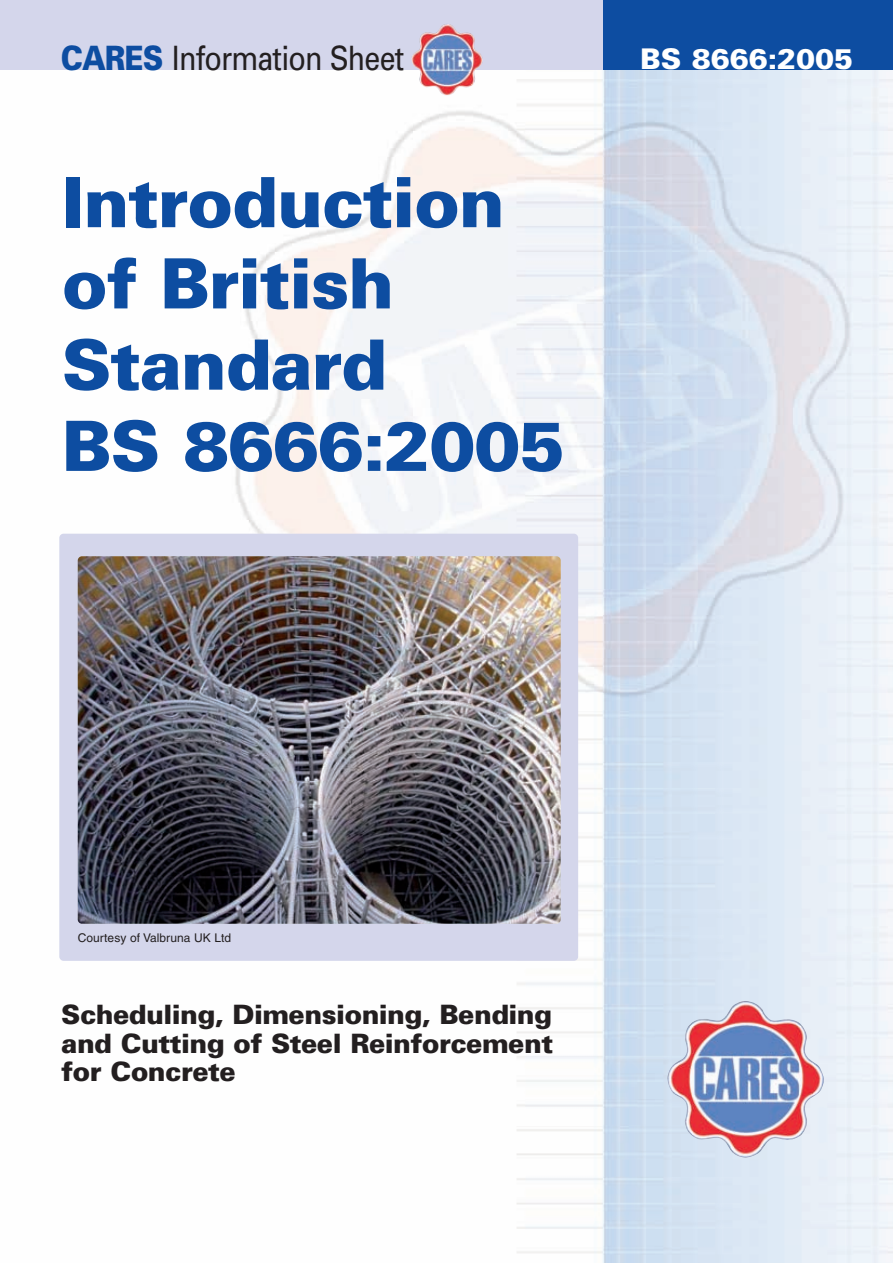
<style>
.page{position:relative;width:893px;height:1263px;background:#fff}
.page>*{position:absolute;margin:0;border:0;box-sizing:border-box;transform-origin:0 0}
.t1{font:900 69.45px/81.3px "Univers";letter-spacing:-.02em;color:#0d4da1}
.t2{font:33.6px "Univers";letter-spacing:-.03em;color:#231f20;scale:.85 1}
.t3{font:900 28.5px "Univers";color:#fff}
.t4{font:900 26.7px/28.5px "Univers";letter-spacing:-.02em;color:#231f20;text-align:justify}
.t5{font:12px "Helvetica";color:#231f20}
.s1{font-weight:900;color:#0d4da1}
</style>
<div class="page">
<img style="left:0;top:69px;width:893px;height:1194px">
<div style="left:0;top:0;width:637px;height:69px;background:#d4d6eb"></div>
<div style="left:604px;top:0;width:289px;height:69px;background:#0d4da1"></div>
<img style="left:667px;top:1001px;width:157px;height:157px">
<div style="left:59px;top:534px;width:519px;height:427px;background:#d4d6eb;border-radius:4px"></div>
<img style="left:78px;top:556px;width:483px;height:368px;border-radius:4px">
<img style="left:411px;top:24px;width:72px;height:72px">
<p class="t2" style="left:61px;top:45px;width:406px"><span class="s1">CARES</span> Information Sheet</p>
<p class="t3" style="left:640px;top:49px;width:215px">BS 8666:2005</p>
<h1 class="t1" style="left:62px;top:168px;width:505px">Introduction of British<br>Standard<br>BS 8666:2005</h1>
<p class="t5" style="left:78px;top:933px;width:155px">Courtesy of Valbruna UK Ltd</p>
<p class="t4" style="left:61px;top:1003px;width:493px">Scheduling, Dimensioning, Bending and Cutting of Steel Reinforcement for Concrete</p>
</div>
